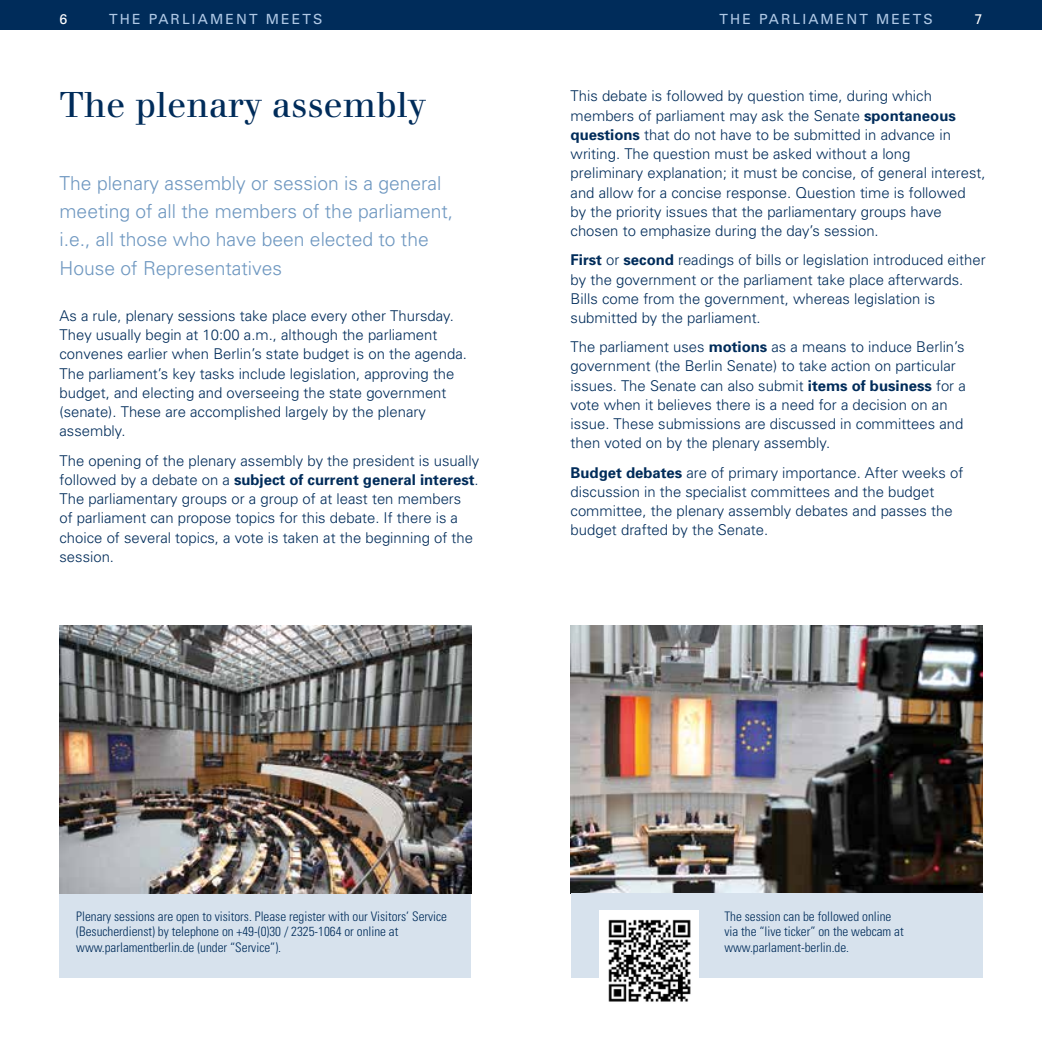
<style>
.page{position:relative;width:1042px;height:1042px;background:#fff}
.page>*{position:absolute;margin:0;border:0;box-sizing:border-box;transform-origin:0 0}
.t1{font:35px "Walbaum";color:#002c5a}
.t2{font:300 19.25px/28px "Univers";color:#6e97c0}
.t3{font:300 14.88px/19.2px "Univers";color:#002c5a}
.t4{font:14px "Univers";letter-spacing:.15em;color:#b0c9e6}
.t5{font:14px "Univers";color:#fff}
.t6{font:300 condensed 13.12px/15.8px "Univers";color:#002c5a}
.s1{font-weight:700}
</style>
<div class="page">
<img style="left:570px;top:625px;width:412px;height:268px">
<div style="left:521px;top:0;width:521px;height:30px;background:#002c5a"></div>
<div style="left:570px;top:893px;width:412px;height:84px;background:#d7e2ed"></div>
<img style="left:599px;top:910px;width:99px;height:92px">
<div style="left:0;top:0;width:521px;height:30px;background:#002c5a"></div>
<div style="left:60px;top:893px;width:411px;height:84px;background:#d7e2ed"></div>
<img style="left:60px;top:625px;width:411px;height:268px">
<p class="t5" style="left:60px;top:10px;width:9px">6</p>
<p class="t4" style="left:109px;top:10px;width:215px">THE PARLIAMENT MEETS</p>
<h1 class="t1" style="left:60px;top:83px;width:368px">The plenary assembly</h1>
<p class="t2" style="left:60px;top:169px;width:395px">The plenary assembly or session is a general meeting of all the members of the parliament, i.e., all those who have been elected to the House of Representatives</p>
<p class="t3" style="left:60px;top:306px;width:409px">As a rule, plenary sessions take place every other Thursday.<br>They usually begin at 10:00 a.m., although the parliament convenes earlier when Berlin’s state budget is on the agenda.<br>The parliament’s key tasks include legislation, approving the budget, and electing and overseeing the state government (senate). These are accomplished largely by the plenary assembly.</p>
<p class="t3" style="left:60px;top:450px;width:421px">The opening of the plenary assembly by the president is usually followed by a debate on a <span class="s1">subject of current general interest</span>.<br>The parliamentary groups or a group of at least ten members<br>of parliament can propose topics for this debate. If there is a choice of several topics, a vote is taken at the beginning of the session.</p>
<p class="t4" style="left:719px;top:10px;width:215px">THE PARLIAMENT MEETS</p>
<p class="t5" style="left:974px;top:10px;width:9px">7</p>
<p class="t3" style="left:570px;top:86px;width:416px">This debate is followed by question time, during which members of parliament may ask the Senate <span class="s1">spontaneous questions</span> that do not have to be submitted in advance in writing. The question must be asked without a long preliminary explanation; it must be concise, of general interest, and allow for a concise response. Question time is followed<br>by the priority issues that the parliamentary groups have chosen to emphasize during the day’s session.</p>
<p class="t3" style="left:570px;top:250px;width:416px"><span class="s1">First</span> or <span class="s1">second</span> readings of bills or legislation introduced either by the government or the parliament take place afterwards.<br>Bills come from the government, whereas legislation is submitted by the parliament.</p>
<p class="t3" style="left:570px;top:337px;width:397px">The parliament uses <span class="s1">motions</span> as a means to induce Berlin’s government (the Berlin Senate) to take action on particular issues. The Senate can also submit <span class="s1">items of business</span> for a vote when it believes there is a need for a decision on an issue. These submissions are discussed in committees and then voted on by the plenary assembly.</p>
<p class="t3" style="left:570px;top:462px;width:394px"><span class="s1">Budget debates</span> are of primary importance. After weeks of discussion in the specialist committees and the budget committee, the plenary assembly debates and passes the budget drafted by the Senate.</p>
<p class="t6" style="left:76px;top:908px;width:372px">Plenary sessions are open to visitors. Please register with our Visitors’ Service (Besucherdienst) by telephone on +49-(0)30 / 2325-1064 or online at www.parlamentberlin.de (under “Service”).</p>
<p class="t6" style="left:724px;top:908px;width:181px">The session can be followed online via the “live ticker” on the webcam at www.parlament-berlin.de.</p>
</div>
